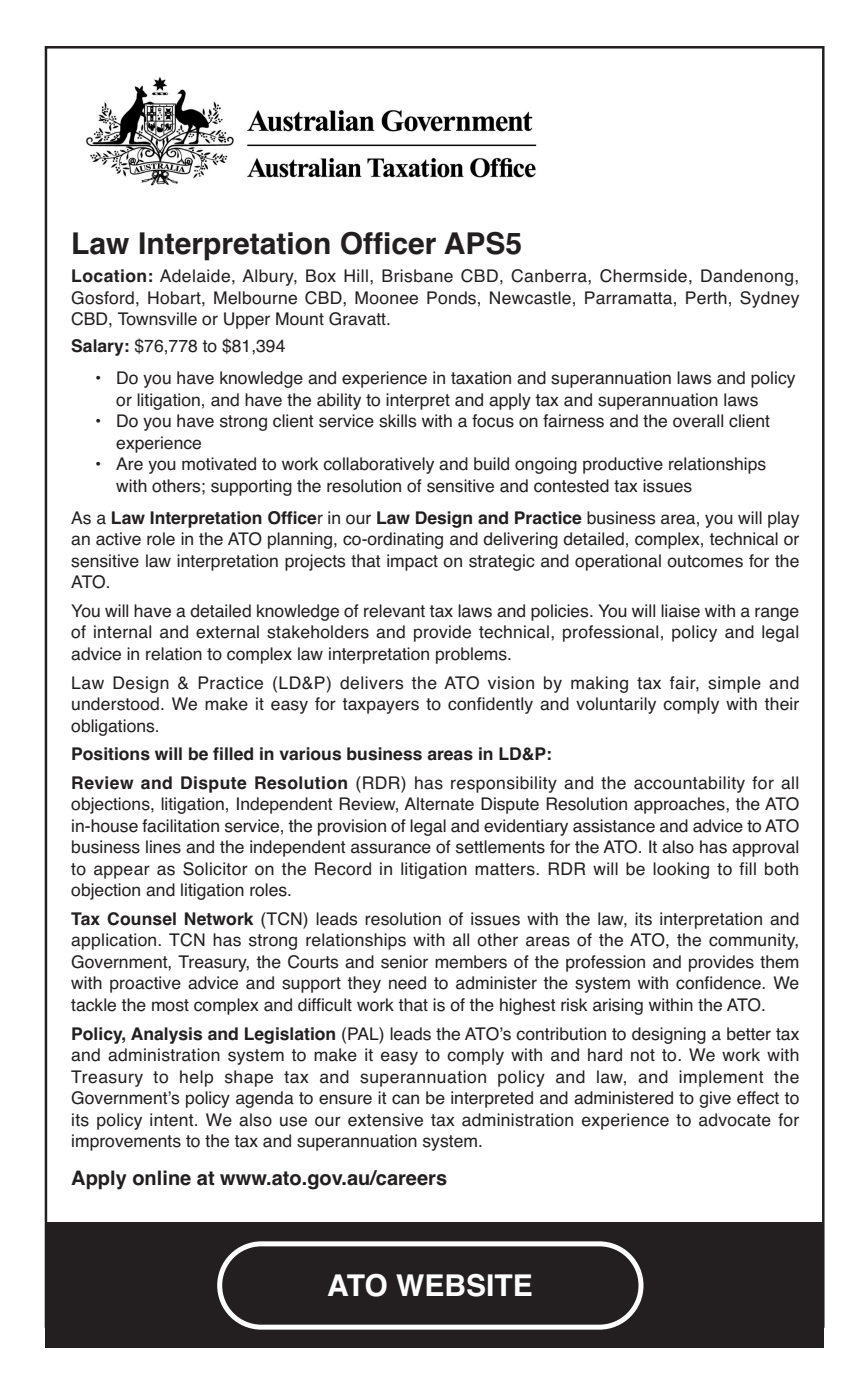
<style>
.page{position:relative;width:867px;height:1399px;background:#fff}
.page>*{position:absolute;margin:0;border:0;box-sizing:border-box;transform-origin:0 0}
.t1{font:700 30px "Helvetica";color:#231f20}
.t2{font:700 30px "Helvetica";color:#fff}
.t3{font:700 20px "Helvetica";color:#231f20}
.t4{font:17.5px/21.5px "Helvetica";color:#231f20;text-align:justify}
.t5{font:700 17.5px/28.5px "Helvetica";color:#231f20}
.s1{font-weight:700}
.s2{font-weight:400}
</style>
<div class="page">
<img style="left:86px;top:77px;width:451px;height:109px">
<div style="left:45px;top:1221px;width:778px;height:126px;background:#231f20"></div>
<svg style="left:217px;top:1241px;width:426px;height:88px"></svg>
<h1 class="t1" style="left:71px;top:233px;width:452px">Law Interpretation Officer APS5</h1>
<p class="t4" style="left:71px;top:267px;width:729px"><span class="s1">Location:</span> Adelaide, Albury, Box Hill, Brisbane CBD, Canberra, Chermside, Dandenong, Gosford, Hobart, Melbourne CBD, Moonee Ponds, Newcastle, Parramatta, Perth, Sydney CBD, Townsville or Upper Mount Gravatt.</p>
<p class="t4" style="left:71px;top:337px;width:216px"><span class="s1">Salary:</span> $76,778 to $81,394</p>
<p class="t4" style="left:116px;top:369px;width:680px;text-indent:-21px">• Do you have knowledge and experience in taxation and superannuation laws and policy or litigation, and have the ability to interpret and apply tax and superannuation laws</p>
<p class="t4" style="left:116px;top:412px;width:655px;text-indent:-21px">• Do you have strong client service skills with a focus on fairness and the overall client experience</p>
<p class="t4" style="left:116px;top:455px;width:651px;text-indent:-21px">• Are you motivated to work collaboratively and build ongoing productive relationships with others; supporting the resolution of sensitive and contested tax issues</p>
<p class="t4" style="left:71px;top:508px;width:729px">As a <span class="s1">Law Interpretation Office</span>r in our <span class="s1">Law Design and Practice</span> business area, you will play an active role in the ATO planning, co-ordinating and delivering detailed, complex, technical or sensitive law interpretation projects that impact on strategic and operational outcomes for the ATO.</p>
<p class="t4" style="left:71px;top:601px;width:729px">You will have a detailed knowledge of relevant tax laws and policies. You will liaise with a range of internal and external stakeholders and provide technical, professional, policy and legal advice in relation to complex law interpretation problems.</p>
<p class="t4" style="left:71px;top:673px;width:729px">Law Design &amp; Practice (LD&amp;P) delivers the ATO vision by making tax fair, simple and understood. We make it easy for taxpayers to confidently and voluntarily comply with their obligations.</p>
<p class="t5" style="left:71px;top:741px;width:729px">Positions will be filled in various business areas in LD&amp;P:<br>Review and Dispute Resolution <span class="s2">(RDR) has responsibility and the accountability for all</span></p>
<p class="t4" style="left:71px;top:795px;width:729px">objections, litigation, Independent Review, Alternate Dispute Resolution approaches, the ATO in-house facilitation service, the provision of legal and evidentiary assistance and advice to ATO business lines and the independent assurance of settlements for the ATO. It also has approval to appear as Solicitor on the Record in litigation matters. RDR will be looking to fill both objection and litigation roles.</p>
<p class="t4" style="left:71px;top:909px;width:729px"><span class="s1">Tax Counsel Network</span> (TCN) leads resolution of issues with the law, its interpretation and application. TCN has strong relationships with all other areas of the ATO, the community, Government, Treasury, the Courts and senior members of the profession and provides them with proactive advice and support they need to administer the system with confidence. We tackle the most complex and difficult work that is of the highest risk arising within the ATO.</p>
<p class="t4" style="left:71px;top:1024px;width:729px"><span class="s1">Policy, Analysis and Legislation</span> (PAL) leads the ATO’s contribution to designing a better tax and administration system to make it easy to comply with and hard not to. We work with Treasury to help shape tax and superannuation policy and law, and implement the Government’s policy agenda to ensure it can be interpreted and administered to give effect to its policy intent. We also use our extensive tax administration experience to advocate for improvements to the tax and superannuation system.</p>
<p class="t3" style="left:71px;top:1170px;width:377px">Apply online at www.ato.gov.au/careers</p>
<h1 class="t2" style="left:327px;top:1274px;width:207px">ATO WEBSITE</h1>
</div>
